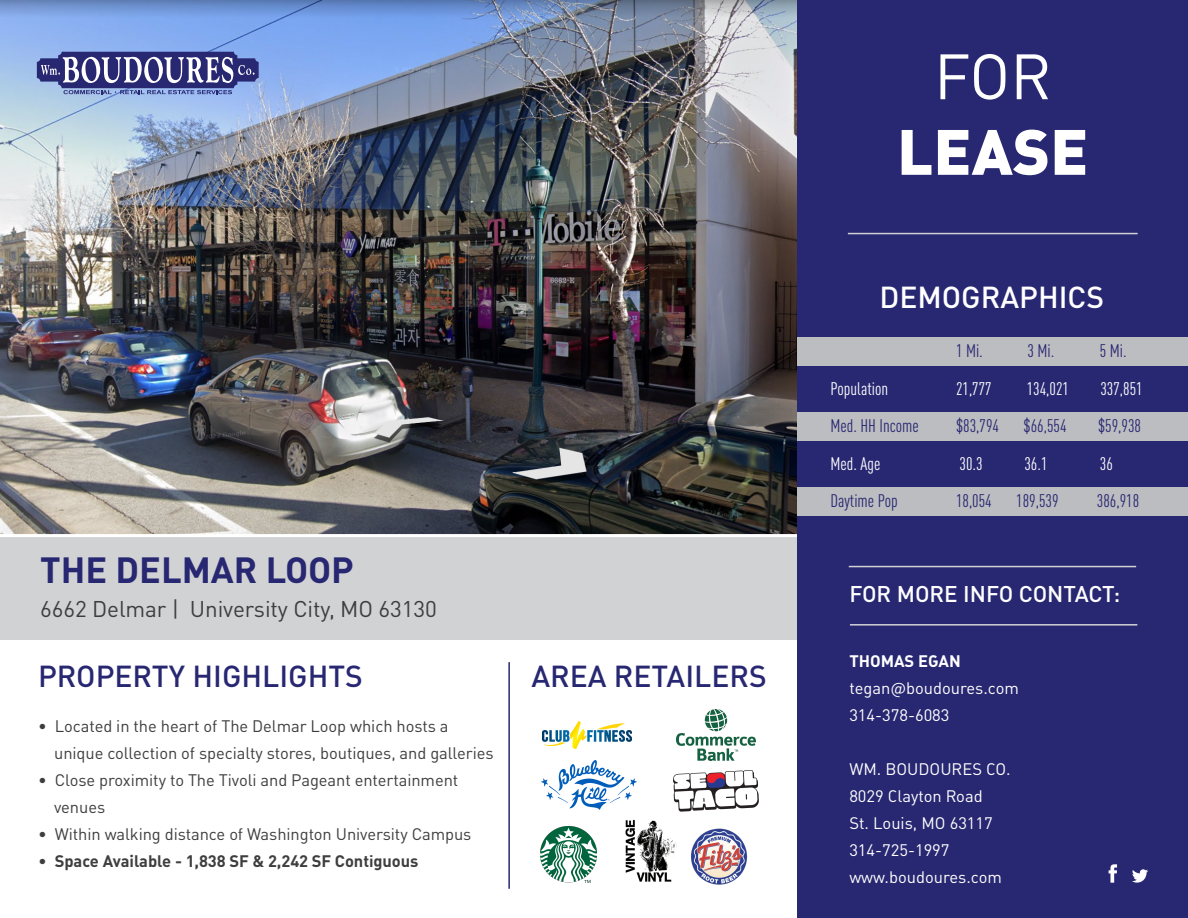
<style>
.page{position:relative;width:1188px;height:918px;background:#fff}
.page>*{position:absolute;margin:0;border:0;box-sizing:border-box;transform-origin:0 0}
.t1{font:900 63px "DIN Pro";color:#fff}
.t2{font:63px "DIN Pro";color:#fff}
.t3{font:700 36px "DIN Pro";color:#282772}
.t4{font:500 30px "DIN Pro";color:#282772}
.t5{font:500 30px "DIN Pro";color:#fff}
.t6{font:22.5px "DIN Pro";letter-spacing:-.005em;color:#3e3e3f}
.t7{font:500 22.5px "DIN Pro";color:#fff}
.t8{font:condensed 18px "DIN Pro";color:#282772}
.t9{font:condensed 18px "DIN Pro";color:#fff}
.t10{font:16.5px/27px "DIN Pro";letter-spacing:-.005em;color:#3e3e3f}
.t11{font:16.5px/27px "DIN Pro";color:#fff}
.t12{font:700 16.5px "DIN Pro";letter-spacing:-.005em;color:#3e3e3f}
.t13{font:700 16.5px "DIN Pro";color:#fff}
.s1{font-weight:400}
</style>
<div class="page">
<img style="left:0;top:0;width:797px;height:534px">
<svg style="left:37px;top:52px;width:222px;height:42px;background:#6469a1"></svg>
<div style="left:0;top:536px;width:837px;height:104px;background:#d1d2d4"></div>
<hr style="left:0;top:534px;width:840px;height:3px;background:#fff">
<div style="left:797px;top:0;width:391px;height:918px;background:#282772"></div>
<svg style="left:1109px;top:864px;width:8px;height:19px"></svg>
<svg style="left:1132px;top:869px;width:16px;height:14px"></svg>
<hr style="left:848px;top:233px;width:290px;height:1px;background:#d1d2d4">
<hr style="left:850px;top:624px;width:287px;height:2px;background:#d1d2d4">
<hr style="left:849px;top:566px;width:287px;height:1px;background:#d1d2d4">
<div style="left:797px;top:337px;width:391px;height:29px;background:#bcbdc0"></div>
<div style="left:797px;top:412px;width:391px;height:29px;background:#bcbdc0"></div>
<div style="left:797px;top:488px;width:391px;height:28px;background:#bcbdc0"></div>
<img style="left:625px;top:820px;width:52px;height:62px">
<img style="left:542px;top:761px;width:94px;height:49px">
<img style="left:542px;top:721px;width:90px;height:29px">
<img style="left:676px;top:710px;width:80px;height:51px">
<img style="left:691px;top:828px;width:57px;height:57px">
<img style="left:673px;top:770px;width:86px;height:42px">
<img style="left:541px;top:826px;width:56px;height:57px">
<hr style="left:508px;top:662px;width:2px;height:227px;background:#282772">
<h2 class="t3" style="left:40px;top:540px;width:315px">THE DELMAR LOOP</h2>
<h3 class="t6" style="left:40px;top:591px;width:398px">6662 Delmar | University City, MO 63130</h3>
<h3 class="t4" style="left:38px;top:652px;width:326px">PROPERTY HIGHLIGHTS</h3>
<p class="t10" style="left:54px;top:711px;width:441px;text-indent:-16px">• Located in the heart of The Delmar Loop which hosts a unique collection of specialty stores, boutiques, and galleries</p>
<p class="t10" style="left:54px;top:765px;width:406px;text-indent:-16px">• Close proximity to The Tivoli and Pageant entertainment venues</p>
<p class="t10" style="left:38px;top:819px;width:435px">• Within walking distance of Washington University Campus</p>
<p class="t12" style="left:38px;top:847px;width:382px"><span class="s1">•</span> Space Available - 1,838 SF &amp; 2,242 SF Contiguous</p>
<h3 class="t4" style="left:531px;top:652px;width:237px">AREA RETAILERS</h3>
<h1 class="t2" style="left:934px;top:27px;width:119px">FOR</h1>
<h1 class="t1" style="left:897px;top:98px;width:193px">LEASE</h1>
<h3 class="t5" style="left:879px;top:272px;width:226px">DEMOGRAPHICS</h3>
<p class="t8" style="left:956px;top:338px;width:28px">1 Mi.</p>
<p class="t8" style="left:1027px;top:338px;width:28px">3 Mi.</p>
<p class="t8" style="left:1100px;top:338px;width:28px">5 Mi.</p>
<p class="t9" style="left:831px;top:376px;width:59px">Population</p>
<p class="t9" style="left:956px;top:376px;width:37px">21,777</p>
<p class="t9" style="left:1027px;top:376px;width:44px">134,021</p>
<p class="t9" style="left:1100px;top:376px;width:44px">337,851</p>
<p class="t8" style="left:831px;top:413px;width:90px">Med. HH Income</p>
<p class="t8" style="left:956px;top:413px;width:45px">$83,794</p>
<p class="t8" style="left:1024px;top:413px;width:45px">$66,554</p>
<p class="t8" style="left:1098px;top:413px;width:45px">$59,938</p>
<p class="t9" style="left:831px;top:451px;width:51px">Med. Age</p>
<p class="t9" style="left:960px;top:451px;width:25px">30.3</p>
<p class="t9" style="left:1024px;top:451px;width:25px">36.1</p>
<p class="t9" style="left:1100px;top:451px;width:14px">36</p>
<p class="t8" style="left:831px;top:488px;width:69px">Daytime Pop</p>
<p class="t8" style="left:956px;top:488px;width:37px">18,054</p>
<p class="t8" style="left:1016px;top:488px;width:44px">189,539</p>
<p class="t8" style="left:1097px;top:488px;width:44px">386,918</p>
<h3 class="t7" style="left:849px;top:576px;width:272px">FOR MORE INFO CONTACT:</h3>
<p class="t13" style="left:849px;top:647px;width:113px">THOMAS EGAN</p>
<p class="t11" style="left:849px;top:673px;width:171px">tegan@boudoures.com<br>314-378-6083</p>
<p class="t11" style="left:849px;top:754px;width:163px">WM. BOUDOURES CO.<br>8029 Clayton Road<br>St. Louis, MO 63117<br>314-725-1997 www.boudoures.com</p>
</div>
